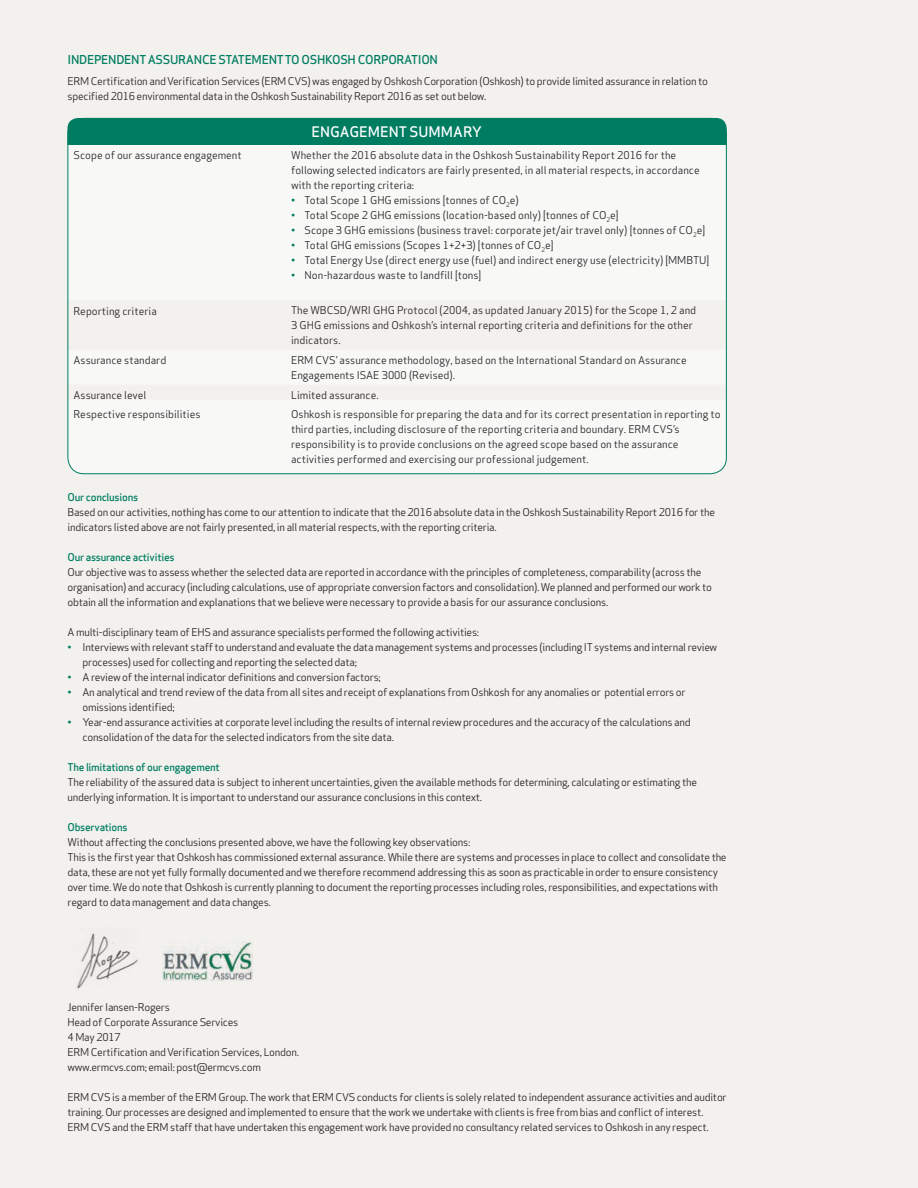
<style>
.page{position:relative;width:918px;height:1188px;background:#f2f1ee}
.page>*{position:absolute;margin:0;border:0;box-sizing:border-box;transform-origin:0 0}
.Body_text_DinLight_9{font:500 14.25px "Apex Sans";color:#fff}
.t1{font:500 12px "Apex Sans";letter-spacing:-.025em;color:#007d61}
.body_text-product{font:10.5px/15px "Apex Sans";letter-spacing:-.025em;color:#231f20}
.body_text-product-2{font:10.5px/15px "Apex Sans";color:#231f20}
.t2{font:500 10.5px "Apex Sans";letter-spacing:-.025em;color:#007d61}
.s1{color:#007d61}
</style>
<div class="page">
<img style="left:77px;top:933px;width:61px;height:56px">
<img style="left:163px;top:942px;width:90px;height:39px">
<div style="left:68px;top:118px;width:659px;height:27px;background:#007d61"></div>
<p class="t1" style="left:68px;top:49px;width:372px">INDEPENDENT ASSURANCE STATEMENT TO OSHKOSH CORPORATION</p>
<p class="body_text-product" style="left:68px;top:72px;width:642px">ERM Certification and Verification Services (ERM CVS) was engaged by Oshkosh Corporation (Oshkosh) to provide limited assurance in relation to specified 2016 environmental data in the Oshkosh Sustainability Report 2016 as set out below.</p>
<p class="Body_text_DinLight_9" style="left:311px;top:119px;width:172px">ENGAGEMENT SUMMARY</p>
<p class="body_text-product-2" style="left:74px;top:147px;width:170px">Scope of our assurance engagement</p>
<p class="body_text-product-2" style="left:291px;top:147px;width:410px">Whether the 2016 absolute data in the Oshkosh Sustainability Report 2016 for the following selected indicators are fairly presented, in all material respects, in accordance with the reporting criteria:</p>
<p class="body_text-product-2" style="left:291px;top:192px;width:229px"><span class="s1">•</span> Total Scope 1 GHG emissions [tonnes of CO<sub>2</sub>e)</p>
<p class="body_text-product-2" style="left:291px;top:207px;width:329px"><span class="s1">•</span> Total Scope 2 GHG emissions (location-based only) [tonnes of CO<sub>2</sub>e]</p>
<p class="body_text-product-2" style="left:291px;top:222px;width:415px"><span class="s1">•</span> Scope 3 GHG emissions (business travel: corporate jet/air travel only) [tonnes of CO<sub>2</sub>e]</p>
<p class="body_text-product-2" style="left:291px;top:237px;width:264px"><span class="s1">•</span> Total GHG emissions (Scopes 1+2+3) [tonnes of CO<sub>2</sub>e]</p>
<p class="body_text-product-2" style="left:291px;top:252px;width:420px"><span class="s1">•</span> Total Energy Use (direct energy use (fuel) and indirect energy use (electricity) [MMBTU]</p>
<p class="body_text-product-2" style="left:291px;top:267px;width:192px"><span class="s1">•</span> Non-hazardous waste to landfill [tons]</p>
<p class="body_text-product-2" style="left:73px;top:303px;width:85px">Reporting criteria</p>
<p class="body_text-product-2" style="left:291px;top:301px;width:407px">The WBCSD/WRI GHG Protocol (2004, as updated January 2015) for the Scope 1, 2 and<br>3 GHG emissions and Oshkosh’s internal reporting criteria and definitions for the other indicators.</p>
<p class="body_text-product-2" style="left:73px;top:351px;width:94px">Assurance standard</p>
<p class="body_text-product-2" style="left:291px;top:351px;width:397px">ERM CVS’ assurance methodology, based on the International Standard on Assurance<br>Engagements ISAE 3000 (Revised).</p>
<p class="body_text-product-2" style="left:73px;top:386px;width:74px">Assurance level</p>
<p class="body_text-product-2" style="left:291px;top:386px;width:89px">Limited assurance.</p>
<p class="body_text-product-2" style="left:73px;top:406px;width:129px">Respective responsibilities</p>
<p class="body_text-product-2" style="left:291px;top:406px;width:431px">Oshkosh is responsible for preparing the data and for its correct presentation in reporting to third parties, including disclosure of the reporting criteria and boundary. ERM CVS’s responsibility is to provide conclusions on the agreed scope based on the assurance activities performed and exercising our professional judgement.</p>
<p class="t2" style="left:68px;top:488px;width:72px">Our conclusions</p>
<p class="body_text-product" style="left:68px;top:504px;width:649px">Based on our activities, nothing has come to our attention to indicate that the 2016 absolute data in the Oshkosh Sustainability Report 2016 for the indicators listed above are not fairly presented, in all material respects, with the reporting criteria.</p>
<p class="t2" style="left:68px;top:548px;width:109px">Our assurance activities</p>
<p class="body_text-product" style="left:68px;top:564px;width:646px">Our objective was to assess whether the selected data are reported in accordance with the principles of completeness, comparability (across the organisation) and accuracy (including calculations, use of appropriate conversion factors and consolidation). We planned and performed our work to obtain all the information and explanations that we believe were necessary to provide a basis for our assurance conclusions.</p>
<p class="body_text-product" style="left:68px;top:624px;width:413px">A multi-disciplinary team of EHS and assurance specialists performed the following activities:</p>
<p class="body_text-product" style="left:82px;top:639px;width:636px;text-indent:-15px"><span class="s1">•</span> Interviews with relevant staff to understand and evaluate the data management systems and processes (including IT systems and internal review processes) used for collecting and reporting the selected data;</p>
<p class="body_text-product" style="left:67px;top:669px;width:315px"><span class="s1">•</span> A review of the internal indicator definitions and conversion factors;</p>
<p class="body_text-product" style="left:83px;top:684px;width:605px;text-indent:-15px"><span class="s1">•</span> An analytical and trend review of the data from all sites and receipt of explanations from Oshkosh for any anomalies or potential errors or omissions identified;</p>
<p class="body_text-product" style="left:83px;top:714px;width:610px;text-indent:-15px"><span class="s1">•</span> Year-end assurance activities at corporate level including the results of internal review procedures and the accuracy of the calculations and consolidation of the data for the selected indicators from the site data.</p>
<p class="t2" style="left:67px;top:758px;width:154px">The limitations of our engagement</p>
<p class="body_text-product" style="left:67px;top:774px;width:631px">The reliability of the assured data is subject to inherent uncertainties, given the available methods for determining, calculating or estimating the underlying information. It is important to understand our assurance conclusions in this context.</p>
<p class="t2" style="left:67px;top:818px;width:62px">Observations</p>
<p class="body_text-product" style="left:67px;top:834px;width:404px">Without affecting the conclusions presented above, we have the following key observations:</p>
<p class="body_text-product" style="left:67px;top:849px;width:661px">This is the first year that Oshkosh has commissioned external assurance. While there are systems and processes in place to collect and consolidate the data, these are not yet fully formally documented and we therefore recommend addressing this as soon as practicable in order to ensure consistency over time. We do note that Oshkosh is currently planning to document the reporting processes including roles, responsibilities, and expectations with regard to data management and data changes.</p>
<p class="body_text-product" style="left:67px;top:999px;width:104px">Jennifer Iansen-Rogers</p>
<p class="body_text-product" style="left:67px;top:1014px;width:172px">Head of Corporate Assurance Services</p>
<p class="body_text-product" style="left:67px;top:1029px;width:55px">4 May 2017</p>
<p class="body_text-product" style="left:67px;top:1044px;width:233px">ERM Certification and Verification Services, London.</p>
<p class="body_text-product" style="left:67px;top:1059px;width:195px">www.ermcvs.com; email: post@ermcvs.com</p>
<p class="body_text-product" style="left:67px;top:1089px;width:661px">ERM CVS is a member of the ERM Group. The work that ERM CVS conducts for clients is solely related to independent assurance activities and auditor training. Our processes are designed and implemented to ensure that the work we undertake with clients is free from bias and conflict of interest.<br>ERM CVS and the ERM staff that have undertaken this engagement work have provided no consultancy related services to Oshkosh in any respect.</p>
</div>
